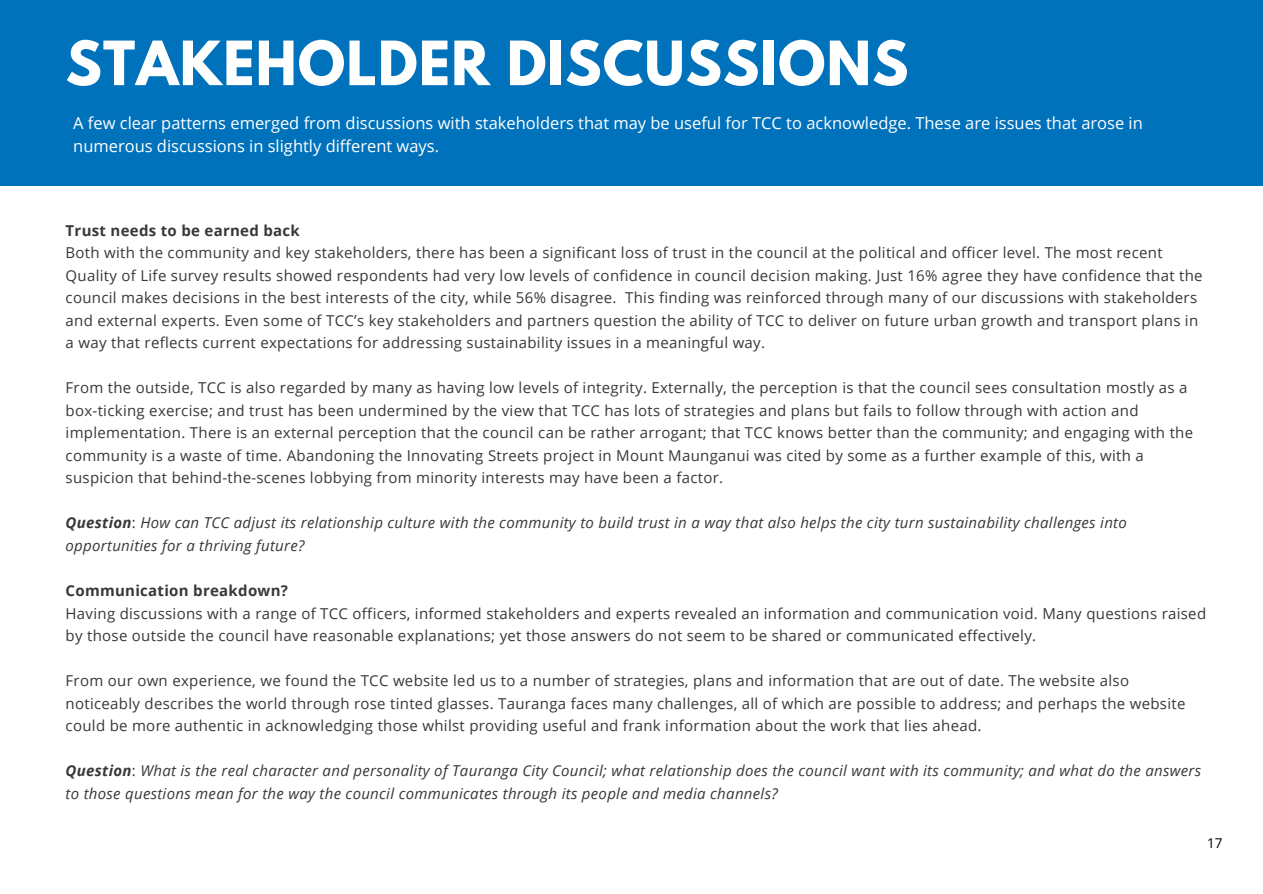
<style>
.page{position:relative;width:1263px;height:894px;background:#fff}
.page>*{position:absolute;margin:0;border:0;box-sizing:border-box;transform-origin:0 0}
.t1{font:700 54px "League Spartan";letter-spacing:-.335em;color:#fff}
.t2{font:16.5px/22.5px "Open Sans";color:#fff}
.t3{font:15px/22.5px "Open Sans";letter-spacing:.02em;color:#383838}
.t4{font:italic 15px/22.5px "Open Sans";letter-spacing:.02em;color:#383838}
.t5{font:700 15px "Open Sans";letter-spacing:.02em;color:#383838}
.t6{font:13.5px "Open Sans";color:#000}
.s1{font-weight:700}
.s2{font-style:normal}
</style>
<div class="page">
<div style="left:0;top:0;width:1263px;height:185px;background:#0072bb"></div>
<h1 class="t1" style="left:66px;top:36px;width:1049px">SSTUASKTEAHI ON AL DB EI LRI TDYI SSCUUCSCSEI SOSN S T O R I E S</h1>
<p class="t2" style="left:73px;top:111px;width:1071px">A few clear patterns emerged from discussions with stakeholders that may be useful for TCC to acknowledge. These are issues that arose in numerous discussions in slightly different ways.</p>
<p class="t5" style="left:66px;top:220px;width:236px">Trust needs to be earned back</p>
<p class="t3" style="left:66px;top:241px;width:1138px">Both with the community and key stakeholders, there has been a significant loss of trust in the council at the political and officer level. The most recent Quality of Life survey results showed respondents had very low levels of confidence in council decision making. Just 16% agree they have confidence that the council makes decisions in the best interests of the city, while 56% disagree. This finding was reinforced through many of our discussions with stakeholders and external experts. Even some of TCC’s key stakeholders and partners question the ability of TCC to deliver on future urban growth and transport plans in a way that reflects current expectations for addressing sustainability issues in a meaningful way.</p>
<p class="t3" style="left:66px;top:376px;width:1129px">From the outside, TCC is also regarded by many as having low levels of integrity. Externally, the perception is that the council sees consultation mostly as a box-ticking exercise; and trust has been undermined by the view that TCC has lots of strategies and plans but fails to follow through with action and implementation. There is an external perception that the council can be rather arrogant; that TCC knows better than the community; and engaging with the community is a waste of time. Abandoning the Innovating Streets project in Mount Maunganui was cited by some as a further example of this, with a suspicion that behind-the-scenes lobbying from minority interests may have been a factor.</p>
<p class="t4" style="left:66px;top:511px;width:1063px"><span class="s1">Question</span><span class="s2">:</span> How can TCC adjust its relationship culture with the community to build trust in a way that also helps the city turn sustainability challenges into opportunities for a thriving future?</p>
<p class="t5" style="left:66px;top:580px;width:224px">Communication breakdown?</p>
<p class="t3" style="left:66px;top:601px;width:1142px">Having discussions with a range of TCC officers, informed stakeholders and experts revealed an information and communication void. Many questions raised by those outside the council have reasonable explanations; yet those answers do not seem to be shared or communicated effectively.</p>
<p class="t3" style="left:66px;top:668px;width:1121px">From our own experience, we found the TCC website led us to a number of strategies, plans and information that are out of date. The website also noticeably describes the world through rose tinted glasses. Tauranga faces many challenges, all of which are possible to address; and perhaps the website could be more authentic in acknowledging those whilst providing useful and frank information about the work that lies ahead.</p>
<p class="t4" style="left:66px;top:758px;width:1137px"><span class="s1">Question</span><span class="s2">:</span> What is the real character and personality of Tauranga City Council; what relationship does the council want with its community; and what do the answers to those questions mean for the way the council communicates through its people and media channels?</p>
<p class="t6" style="left:1207px;top:833px;width:17px">17</p>
</div>
